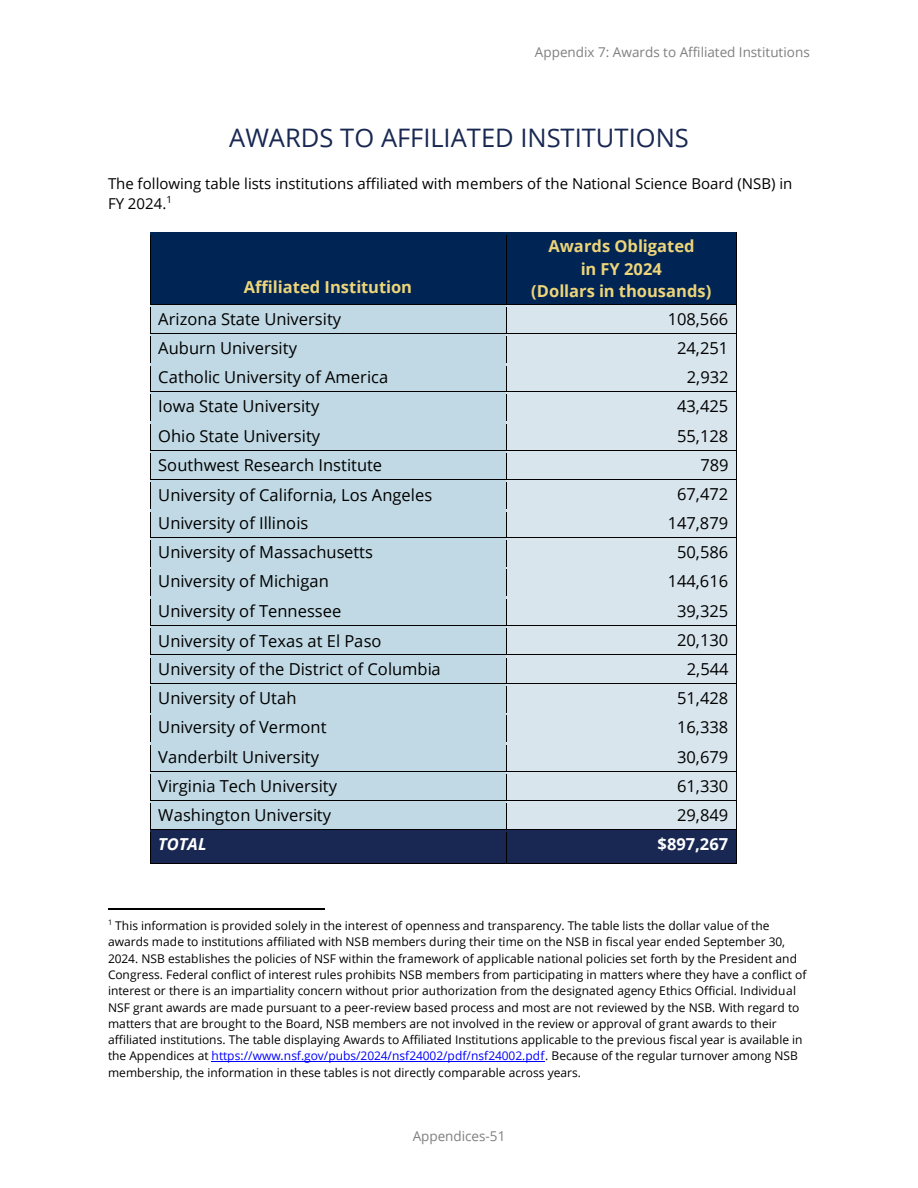
<style>
.page{position:relative;width:918px;height:1188px;background:#fff}
.page>*{position:absolute;margin:0;border:0;box-sizing:border-box;transform-origin:0 0}
.t1{font:25.5px "Open Sans";color:#182852}
.t2{font:16.5px "Open Sans";color:#000}
.t3{font:700 16.5px/22.5px "Open Sans";color:#eed57a;text-align:center}
.t4{font:700 16.5px "Open Sans";color:#fff}
.t5{font:italic 700 16.5px "Open Sans";letter-spacing:-.005em;color:#fff}
.t6{font:15px/20.2px "Open Sans";color:#000}
.t7{font:13.5px "Open Sans";color:#7f7f7f}
.t8{font:12px/16.4px "Open Sans";color:#000}
.s1{color:#00f}
</style>
<div class="page">
<div style="left:151px;top:232px;width:355px;height:72px;background:#002554"></div>
<div style="left:507px;top:232px;width:229px;height:72px;background:#002554"></div>
<hr style="left:151px;top:232px;width:355px;height:1px;background:#000">
<hr style="left:507px;top:232px;width:229px;height:1px;background:#000">
<hr style="left:150px;top:235px;width:1px;height:69px;background:#000">
<hr style="left:506px;top:235px;width:1px;height:69px;background:#000">
<hr style="left:736px;top:235px;width:1px;height:69px;background:#000">
<div style="left:151px;top:305px;width:355px;height:28px;background:#c0d9e4"></div>
<div style="left:507px;top:305px;width:229px;height:28px;background:#d9e5ed"></div>
<hr style="left:151px;top:304px;width:355px;height:1px;background:#000">
<hr style="left:507px;top:304px;width:229px;height:1px;background:#000">
<div style="left:151px;top:334px;width:355px;height:29px;background:#c0d9e4"></div>
<div style="left:507px;top:334px;width:229px;height:29px;background:#d9e5ed"></div>
<hr style="left:151px;top:333px;width:355px;height:1px;background:#000">
<hr style="left:507px;top:333px;width:229px;height:1px;background:#000">
<div style="left:151px;top:363px;width:355px;height:29px;background:#c0d9e4"></div>
<div style="left:507px;top:363px;width:229px;height:29px;background:#d9e5ed"></div>
<div style="left:151px;top:392px;width:355px;height:29px;background:#c0d9e4"></div>
<div style="left:507px;top:392px;width:229px;height:29px;background:#d9e5ed"></div>
<div style="left:151px;top:422px;width:355px;height:28px;background:#c0d9e4"></div>
<div style="left:507px;top:422px;width:229px;height:28px;background:#d9e5ed"></div>
<hr style="left:151px;top:421px;width:355px;height:1px;background:#000">
<hr style="left:507px;top:421px;width:229px;height:1px;background:#000">
<div style="left:151px;top:451px;width:355px;height:28px;background:#c0d9e4"></div>
<div style="left:507px;top:451px;width:229px;height:28px;background:#d9e5ed"></div>
<hr style="left:151px;top:450px;width:355px;height:1px;background:#000">
<hr style="left:507px;top:450px;width:229px;height:1px;background:#000">
<div style="left:151px;top:480px;width:355px;height:29px;background:#c0d9e4"></div>
<div style="left:507px;top:480px;width:229px;height:29px;background:#d9e5ed"></div>
<hr style="left:151px;top:479px;width:355px;height:1px;background:#000">
<hr style="left:507px;top:479px;width:229px;height:1px;background:#000">
<div style="left:151px;top:509px;width:355px;height:29px;background:#c0d9e4"></div>
<div style="left:507px;top:509px;width:229px;height:29px;background:#d9e5ed"></div>
<div style="left:151px;top:538px;width:355px;height:29px;background:#c0d9e4"></div>
<div style="left:507px;top:538px;width:229px;height:29px;background:#d9e5ed"></div>
<div style="left:151px;top:568px;width:355px;height:28px;background:#c0d9e4"></div>
<div style="left:507px;top:568px;width:229px;height:28px;background:#d9e5ed"></div>
<hr style="left:151px;top:567px;width:355px;height:1px;background:#000">
<hr style="left:507px;top:567px;width:229px;height:1px;background:#000">
<div style="left:151px;top:597px;width:355px;height:28px;background:#c0d9e4"></div>
<div style="left:507px;top:597px;width:229px;height:28px;background:#d9e5ed"></div>
<hr style="left:151px;top:596px;width:355px;height:1px;background:#000">
<hr style="left:507px;top:596px;width:229px;height:1px;background:#000">
<div style="left:151px;top:626px;width:355px;height:29px;background:#c0d9e4"></div>
<div style="left:507px;top:626px;width:229px;height:29px;background:#d9e5ed"></div>
<hr style="left:151px;top:625px;width:355px;height:1px;background:#000">
<hr style="left:507px;top:625px;width:229px;height:1px;background:#000">
<div style="left:151px;top:655px;width:355px;height:29px;background:#c0d9e4"></div>
<div style="left:507px;top:655px;width:229px;height:29px;background:#d9e5ed"></div>
<div style="left:151px;top:684px;width:355px;height:29px;background:#c0d9e4"></div>
<div style="left:507px;top:684px;width:229px;height:29px;background:#d9e5ed"></div>
<hr style="left:151px;top:683px;width:355px;height:1px;background:#000">
<hr style="left:507px;top:683px;width:229px;height:1px;background:#000">
<div style="left:151px;top:713px;width:355px;height:29px;background:#c0d9e4"></div>
<div style="left:507px;top:713px;width:229px;height:29px;background:#d9e5ed"></div>
<div style="left:151px;top:743px;width:355px;height:28px;background:#c0d9e4"></div>
<div style="left:507px;top:743px;width:229px;height:28px;background:#d9e5ed"></div>
<hr style="left:151px;top:742px;width:355px;height:1px;background:#000">
<hr style="left:507px;top:742px;width:229px;height:1px;background:#000">
<div style="left:151px;top:772px;width:355px;height:29px;background:#c0d9e4"></div>
<div style="left:507px;top:772px;width:229px;height:29px;background:#d9e5ed"></div>
<hr style="left:151px;top:771px;width:355px;height:1px;background:#000">
<hr style="left:507px;top:771px;width:229px;height:1px;background:#000">
<div style="left:151px;top:801px;width:355px;height:29px;background:#c0d9e4"></div>
<div style="left:507px;top:801px;width:229px;height:29px;background:#d9e5ed"></div>
<div style="left:151px;top:830px;width:355px;height:34px;background:#182852"></div>
<div style="left:507px;top:830px;width:229px;height:34px;background:#182852"></div>
<svg style="left:150px;top:304px;width:1px;height:528px"></svg>
<hr style="left:151px;top:829px;width:355px;height:1px;background:#000">
<svg style="left:506px;top:304px;width:1px;height:528px"></svg>
<hr style="left:507px;top:829px;width:229px;height:1px;background:#000">
<svg style="left:736px;top:304px;width:1px;height:528px"></svg>
<hr style="left:150px;top:832px;width:1px;height:32px;background:#000">
<hr style="left:151px;top:864px;width:355px;height:1px;background:#000">
<hr style="left:506px;top:832px;width:1px;height:32px;background:#000">
<hr style="left:507px;top:864px;width:229px;height:1px;background:#000">
<hr style="left:736px;top:832px;width:1px;height:32px;background:#000">
<hr style="left:108px;top:908px;width:216px;height:1px;background:#000">
<hr style="left:212px;top:1061px;width:333px;height:1px;background:#00f">
<p class="t7" style="left:535px;top:43px;width:276px">Appendix 7: Awards to Affiliated Institutions</p>
<h1 class="t1" style="left:229px;top:120px;width:461px">AWARDS TO AFFILIATED INSTITUTIONS</h1>
<p class="t6" style="left:108px;top:173px;width:686px">The following table lists institutions affiliated with members of the National Science Board (NSB) in<br>FY 2024.<sup>1</sup></p>
<h2 class="t3" style="left:244px;top:275px;width:170px">Affiliated Institution</h2>
<h2 class="t3" style="left:531px;top:234px;width:182px">Awards Obligated<br>in FY 2024<br>(Dollars in thousands)</h2>
<h2 class="t2" style="left:158px;top:307px;width:184px">Arizona State University</h2>
<h2 class="t2" style="left:668px;top:307px;width:62px">108,566</h2>
<h2 class="t2" style="left:158px;top:336px;width:140px">Auburn University</h2>
<h2 class="t2" style="left:677px;top:336px;width:53px">24,251</h2>
<h2 class="t2" style="left:158px;top:365px;width:231px">Catholic University of America</h2>
<h2 class="t2" style="left:687px;top:365px;width:43px">2,932</h2>
<h2 class="t2" style="left:158px;top:395px;width:163px">Iowa State University</h2>
<h2 class="t2" style="left:677px;top:395px;width:53px">43,425</h2>
<h2 class="t2" style="left:158px;top:424px;width:163px">Ohio State University</h2>
<h2 class="t2" style="left:677px;top:424px;width:53px">55,128</h2>
<h2 class="t2" style="left:158px;top:453px;width:225px">Southwest Research Institute</h2>
<h2 class="t2" style="left:700px;top:453px;width:30px">789</h2>
<h2 class="t2" style="left:158px;top:483px;width:275px">University of California, Los Angeles</h2>
<h2 class="t2" style="left:677px;top:482px;width:53px">67,472</h2>
<h2 class="t2" style="left:158px;top:511px;width:152px">University of Illinois</h2>
<h2 class="t2" style="left:668px;top:511px;width:62px">147,879</h2>
<h2 class="t2" style="left:158px;top:541px;width:216px">University of Massachusetts</h2>
<h2 class="t2" style="left:677px;top:541px;width:53px">50,586</h2>
<h2 class="t2" style="left:158px;top:570px;width:172px">University of Michigan</h2>
<h2 class="t2" style="left:668px;top:570px;width:62px">144,616</h2>
<h2 class="t2" style="left:158px;top:599px;width:185px">University of Tennessee</h2>
<h2 class="t2" style="left:677px;top:599px;width:53px">39,325</h2>
<h2 class="t2" style="left:158px;top:629px;width:225px">University of Texas at El Paso</h2>
<h2 class="t2" style="left:677px;top:628px;width:53px">20,130</h2>
<h2 class="t2" style="left:158px;top:657px;width:284px">University of the District of Columbia</h2>
<h2 class="t2" style="left:687px;top:657px;width:43px">2,544</h2>
<h2 class="t2" style="left:158px;top:686px;width:140px">University of Utah</h2>
<h2 class="t2" style="left:677px;top:686px;width:53px">51,428</h2>
<h2 class="t2" style="left:158px;top:716px;width:170px">University of Vermont</h2>
<h2 class="t2" style="left:677px;top:716px;width:53px">16,338</h2>
<h2 class="t2" style="left:158px;top:745px;width:162px">Vanderbilt University</h2>
<h2 class="t2" style="left:677px;top:745px;width:53px">30,679</h2>
<h2 class="t2" style="left:158px;top:774px;width:180px">Virginia Tech University</h2>
<h2 class="t2" style="left:677px;top:774px;width:53px">61,330</h2>
<h2 class="t2" style="left:158px;top:803px;width:174px">Washington University</h2>
<h2 class="t2" style="left:677px;top:803px;width:53px">29,849</h2>
<h2 class="t5" style="left:158px;top:832px;width:50px">TOTAL</h2>
<h2 class="t4" style="left:658px;top:832px;width:72px">$897,267</h2>
<p class="t8" style="left:108px;top:917px;width:700px"><sup>1</sup> This information is provided solely in the interest of openness and transparency. The table lists the dollar value of the awards made to institutions affiliated with NSB members during their time on the NSB in fiscal year ended September 30, 2024. NSB establishes the policies of NSF within the framework of applicable national policies set forth by the President and Congress. Federal conflict of interest rules prohibits NSB members from participating in matters where they have a conflict of interest or there is an impartiality concern without prior authorization from the designated agency Ethics Official. Individual NSF grant awards are made pursuant to a peer-review based process and most are not reviewed by the NSB. With regard to matters that are brought to the Board, NSB members are not involved in the review or approval of grant awards to their affiliated institutions. The table displaying Awards to Affiliated Institutions applicable to the previous fiscal year is available in the Appendices at <span class="s1">https://www.nsf.gov/pubs/2024/nsf24002/pdf/nsf24002.pdf</span>. Because of the regular turnover among NSB membership, the information in these tables is not directly comparable across years.</p>
<p class="t7" style="left:413px;top:1127px;width:94px">Appendices-51</p>
</div>
